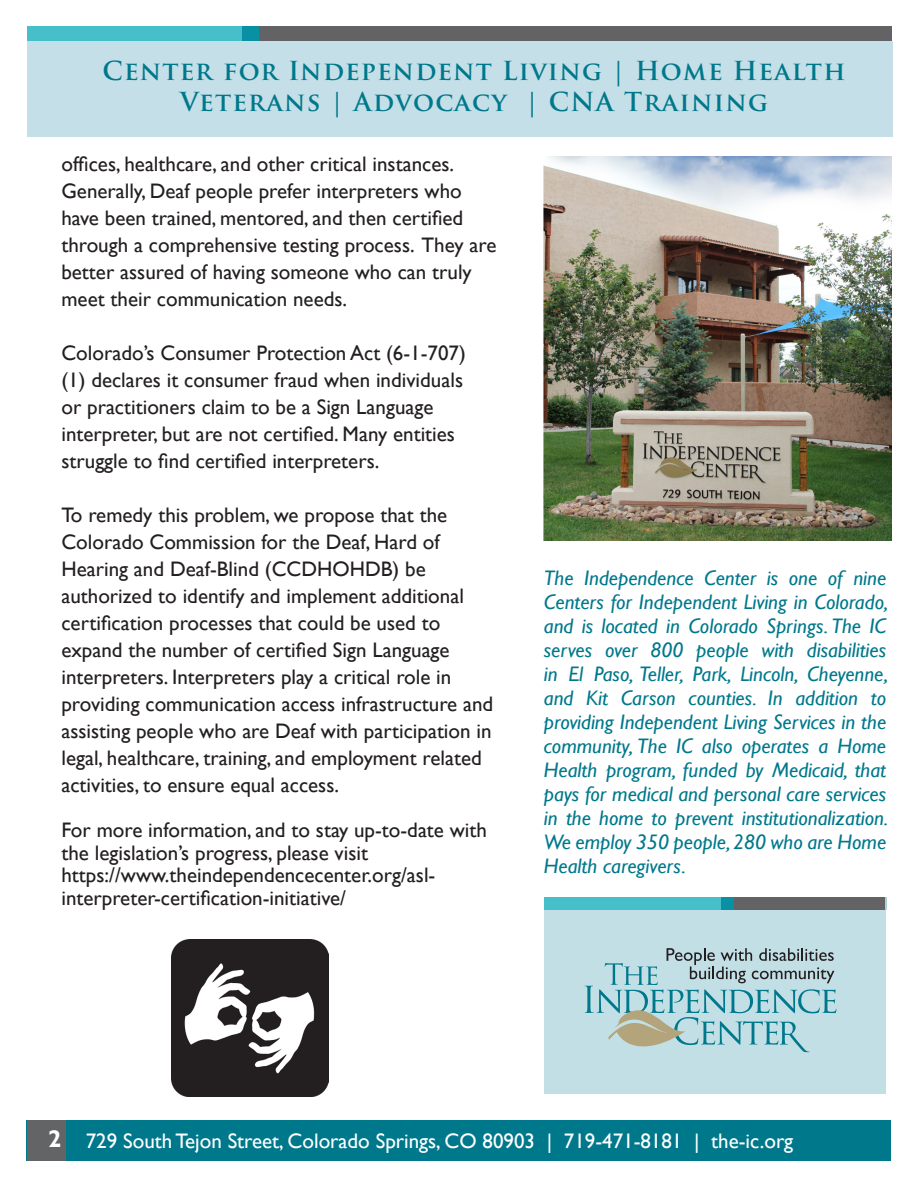
<style>
.page{position:relative;width:918px;height:1188px;background:#fff}
.page>*{position:absolute;margin:0;border:0;box-sizing:border-box;transform-origin:0 0}
.t1{font:700 25.5px "Trajan Pro";letter-spacing:.05em;color:#00788b}
.Body_Copy{font:21px/27px "Gill Sans";color:#231f20}
.Background_Body_Copy{font:italic 21px/24px "Gill Sans";color:#00788b;text-align:justify}
.Page_Number{font:21px "Gill Sans";color:#fff}
.s1{font-weight:700;font-size:24px}
</style>
<div class="page">
<div style="left:26px;top:1120px;width:865px;height:41px;background:#00788b"></div>
<div style="left:241px;top:26px;width:18px;height:15px;background:#0990a3"></div>
<div style="left:259px;top:26px;width:633px;height:15px;background:#636366"></div>
<div style="left:27px;top:26px;width:214px;height:15px;background:#47bfcb"></div>
<div style="left:27px;top:1120px;width:39px;height:41px;background:#636466"></div>
<img style="left:544px;top:157px;width:347px;height:384px">
<div style="left:27px;top:41px;width:866px;height:96px;background:#c4dfe7"></div>
<div style="left:544px;top:909px;width:341px;height:185px;background:#c3dfe6"></div>
<svg style="left:585px;top:948px;width:251px;height:104px"></svg>
<div style="left:735px;top:897px;width:152px;height:12px;background:#abd2dc"></div>
<div style="left:720px;top:897px;width:15px;height:12px;background:#0990a3"></div>
<div style="left:735px;top:897px;width:150px;height:12px;background:#636366"></div>
<div style="left:544px;top:897px;width:176px;height:12px;background:#47bfcb"></div>
<img style="left:171px;top:939px;width:158px;height:158px">
<p class="t1" style="left:103px;top:55px;width:744px">Center for Independent Living | Home Health</p>
<p class="t1" style="left:180px;top:86px;width:590px">Veterans | Advocacy | CNA Training</p>
<p class="Body_Copy" style="left:61px;top:151px;width:437px">offices, healthcare, and other critical instances.<br>Generally, Deaf people prefer interpreters who have been trained, mentored, and then certified through a comprehensive testing process. They are better assured of having someone who can truly meet their communication needs.</p>
<p class="Body_Copy" style="left:61px;top:340px;width:406px">Colorado’s Consumer Protection Act (6-1-707) (1) declares it consumer fraud when individuals or practitioners claim to be a Sign Language interpreter, but are not certified. Many entities struggle to find certified interpreters.</p>
<p class="Body_Copy" style="left:61px;top:502px;width:433px">To remedy this problem, we propose that the Colorado Commission for the Deaf, Hard of Hearing and Deaf-Blind (CCDHOHDB) be authorized to identify and implement additional certification processes that could be used to expand the number of certified Sign Language interpreters. Interpreters play a critical role in providing communication access infrastructure and assisting people who are Deaf with participation in legal, healthcare, training, and employment related activities, to ensure equal access.</p>
<p class="Body_Copy" style="left:61px;top:820px;width:427px;line-height:22.5px">For more information, and to stay up-to-date with the legislation’s progress, please visit</p>
<p class="Body_Copy" style="left:61px;top:865px;width:375px;line-height:22.5px">https://www.theindependencecenter.org/asl&shy;interpreter-certification-initiative/</p>
<p class="Background_Body_Copy" style="left:544px;top:567px;width:346px">The Independence Center is one of nine Centers for Independent Living in Colorado, and is located in Colorado Springs. The IC serves over 800 people with disabilities in El Paso, Teller, Park, Lincoln, Cheyenne, and Kit Carson counties. In addition to providing Independent Living Services in the community, The IC also operates a Home Health program, funded by Medicaid, that pays for medical and personal care services in the home to prevent institutionalization.<br>We employ 350 people, 280 who are Home Health caregivers.</p>
<p class="Page_Number" style="left:48px;top:1129px;width:747px"><span class="s1">2</span> 729 South Tejon Street, Colorado Springs, CO 80903 | 719-471-8181 | the-ic.org</p>
</div>
